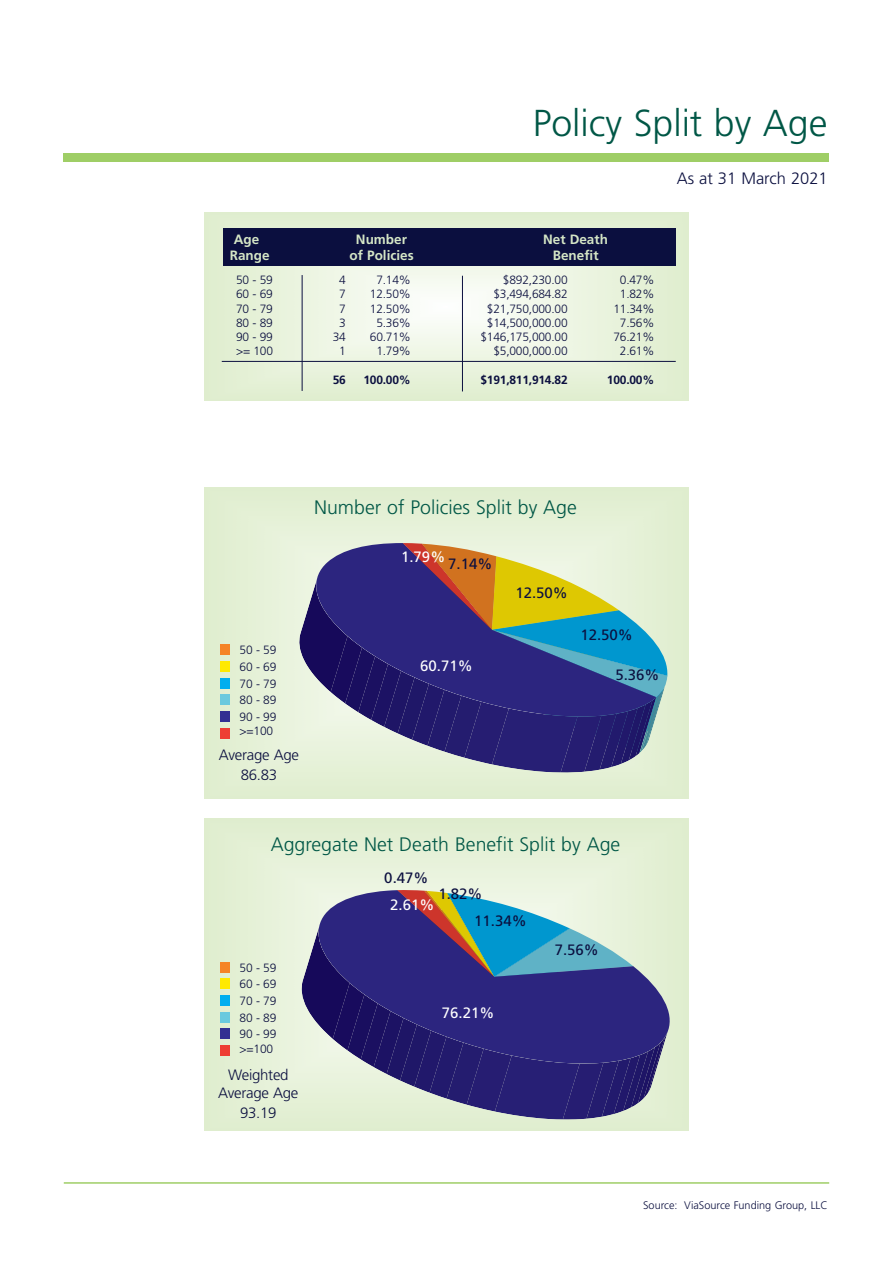
<style>
.page{position:relative;width:893px;height:1263px;background:#fff}
.page>*{position:absolute;margin:0;border:0;box-sizing:border-box;transform-origin:0 0}
.t1{font:300 37.5px "Frutiger";color:#005746}
.t2{font:300 19.5px "Frutiger";color:#005746}
.t3{font:300 16.5px "Frutiger";color:#0b0f3f}
.t4{font:15px "Frutiger";color:#0b0f3f}
.t5{font:300 15px/18px "Frutiger";letter-spacing:-.015em;color:#0b0f3f;text-align:center}
.t6{font:15px "Frutiger";color:#fff}
.t7{font:700 13.5px "Frutiger";color:#d5e6c6}
.t8{font:300 12px/14.5px "Frutiger";letter-spacing:-.015em;color:#0b0f3f}
.t9{font:700 12px "Frutiger";letter-spacing:-.015em;color:#0b0f3f}
.t10{font:300 10.95px "Frutiger";color:#0b0f3f}
</style>
<div class="page">
<div style="left:64px;top:153px;width:765px;height:9px;background:#9fce66"></div>
<svg style="left:204px;top:213px;width:484px;height:187px;background:#e7f1dc"></svg>
<div style="left:204px;top:487px;width:484px;height:312px;background:#e3efd3"></div>
<svg style="left:295px;top:644px;width:373px;height:129px"></svg>
<svg style="left:293px;top:543px;width:363px;height:176px"></svg>
<div style="left:220px;top:695px;width:10px;height:10px;background:#6ac9de"></div>
<div style="left:220px;top:711px;width:10px;height:11px;background:#323092"></div>
<div style="left:220px;top:644px;width:10px;height:11px;background:#f58427"></div>
<div style="left:220px;top:661px;width:10px;height:11px;background:#ffe901"></div>
<div style="left:220px;top:678px;width:10px;height:10px;background:#00aeef"></div>
<div style="left:220px;top:728px;width:10px;height:10px;background:#ee3e34"></div>
<div style="left:204px;top:819px;width:484px;height:311px;background:#e4f0d5"></div>
<svg style="left:298px;top:890px;width:370px;height:230px"></svg>
<div style="left:223px;top:229px;width:453px;height:37px;background:#0b0f3f"></div>
<hr style="left:222px;top:361px;width:454px;height:1px;background:#0b0f3f">
<div style="left:220px;top:1012px;width:10px;height:10px;background:#6ac9de"></div>
<div style="left:220px;top:1029px;width:10px;height:10px;background:#323092"></div>
<div style="left:220px;top:962px;width:10px;height:10px;background:#f58427"></div>
<div style="left:220px;top:978px;width:10px;height:11px;background:#ffe901"></div>
<div style="left:220px;top:995px;width:10px;height:11px;background:#00aeef"></div>
<div style="left:220px;top:1045px;width:10px;height:11px;background:#ee3e34"></div>
<hr style="left:64px;top:1182px;width:765px;height:2px;background:#9fce66">
<hr style="left:302px;top:275px;width:1px;height:116px;background:#0b0f3f">
<hr style="left:462px;top:276px;width:1px;height:115px;background:#0b0f3f">
<p class="t1" style="left:533px;top:108px;width:296px">Policy Split by Age</p>
<p class="t3" style="left:677px;top:172px;width:153px">As at 31 March 2021</p>
<p class="t7" style="left:234px;top:234px;width:27px">Age</p>
<p class="t7" style="left:356px;top:234px;width:53px">Number</p>
<p class="t7" style="left:543px;top:234px;width:66px">Net Death</p>
<p class="t7" style="left:230px;top:250px;width:41px">Range</p>
<p class="t7" style="left:350px;top:250px;width:66px">of Policies</p>
<p class="t7" style="left:553px;top:250px;width:47px">Benefit</p>
<p class="t8" style="left:236px;top:273px;width:38px">50 - 59</p>
<p class="t8" style="left:339px;top:273px;width:8px">4</p>
<p class="t8" style="left:376px;top:273px;width:36px">7.14%</p>
<p class="t8" style="left:503px;top:273px;width:66px">$892,230.00</p>
<p class="t8" style="left:620px;top:273px;width:36px">0.47%</p>
<p class="t8" style="left:236px;top:288px;width:38px">60 - 69</p>
<p class="t8" style="left:339px;top:288px;width:8px">7</p>
<p class="t8" style="left:370px;top:288px;width:43px">12.50%</p>
<p class="t8" style="left:493px;top:288px;width:76px">$3,494,684.82</p>
<p class="t8" style="left:620px;top:288px;width:36px">1.82%</p>
<p class="t8" style="left:236px;top:302px;width:38px">70 - 79</p>
<p class="t8" style="left:339px;top:302px;width:8px">7</p>
<p class="t8" style="left:370px;top:302px;width:43px">12.50%</p>
<p class="t8" style="left:487px;top:302px;width:82px">$21,750,000.00</p>
<p class="t8" style="left:613px;top:302px;width:43px">11.34%</p>
<p class="t8" style="left:236px;top:316px;width:38px">80 - 89</p>
<p class="t8" style="left:339px;top:316px;width:8px">3</p>
<p class="t8" style="left:376px;top:316px;width:36px">5.36%</p>
<p class="t8" style="left:487px;top:316px;width:82px">$14,500,000.00</p>
<p class="t8" style="left:620px;top:316px;width:36px">7.56%</p>
<p class="t8" style="left:236px;top:330px;width:38px">90 - 99</p>
<p class="t8" style="left:333px;top:330px;width:15px">34</p>
<p class="t8" style="left:370px;top:330px;width:43px">60.71%</p>
<p class="t8" style="left:480px;top:330px;width:89px">$146,175,000.00</p>
<p class="t8" style="left:613px;top:330px;width:43px">76.21%</p>
<p class="t8" style="left:236px;top:345px;width:39px">&gt;= 100</p>
<p class="t8" style="left:339px;top:345px;width:8px">1</p>
<p class="t8" style="left:376px;top:345px;width:36px">1.79%</p>
<p class="t8" style="left:493px;top:345px;width:76px">$5,000,000.00</p>
<p class="t8" style="left:620px;top:345px;width:36px">2.61%</p>
<p class="t9" style="left:333px;top:375px;width:15px">56</p>
<p class="t9" style="left:363px;top:375px;width:49px">100.00%</p>
<p class="t9" style="left:480px;top:375px;width:89px">$191,811,914.82</p>
<p class="t9" style="left:607px;top:375px;width:49px">100.00%</p>
<p class="t2" style="left:314px;top:500px;width:264px">Number of Policies Split by Age</p>
<p class="t8" style="left:240px;top:644px;width:38px">50 - 59</p>
<p class="t8" style="left:240px;top:660px;width:38px">60 - 69</p>
<p class="t8" style="left:240px;top:677px;width:38px">70 - 79</p>
<p class="t8" style="left:240px;top:694px;width:38px">80 - 89</p>
<p class="t8" style="left:240px;top:710px;width:38px">90 - 99 &gt;=100</p>
<p class="t5" style="left:219px;top:747px;width:82px">Average Age</p>
<p class="t5" style="left:241px;top:767px;width:38px">86.83</p>
<p class="t6" style="left:401px;top:550px;width:46px">1.79%</p>
<p class="t4" style="left:448px;top:558px;width:46px">7.14%</p>
<p class="t6" style="left:420px;top:659px;width:54px">60.71%</p>
<p class="t4" style="left:515px;top:586px;width:54px">12.50%</p>
<p class="t4" style="left:580px;top:628px;width:54px">12.50%</p>
<p class="t4" style="left:615px;top:669px;width:46px">5.36%</p>
<p class="t2" style="left:271px;top:836px;width:351px">Aggregate Net Death Benefit Split by Age</p>
<p class="t4" style="left:384px;top:872px;width:46px">0.47%</p>
<p class="t4" style="left:438px;top:887px;width:46px">1.82%</p>
<p class="t6" style="left:390px;top:899px;width:46px">2.61%</p>
<p class="t8" style="left:240px;top:961px;width:38px">50 - 59</p>
<p class="t8" style="left:240px;top:978px;width:38px">60 - 69</p>
<p class="t8" style="left:240px;top:994px;width:38px">70 - 79</p>
<p class="t8" style="left:240px;top:1011px;width:38px">80 - 89</p>
<p class="t8" style="left:240px;top:1028px;width:38px">90 - 99 &gt;=100</p>
<p class="t5" style="left:218px;top:1067px;width:82px">Weighted<br>Average Age</p>
<p class="t5" style="left:240px;top:1105px;width:38px">93.19</p>
<p class="t4" style="left:474px;top:914px;width:54px">11.34%</p>
<p class="t6" style="left:442px;top:1007px;width:54px">76.21%</p>
<p class="t4" style="left:555px;top:944px;width:46px">7.56%</p>
<p class="t10" style="left:643px;top:1201px;width:186px">Source: ViaSource Funding Group, LLC</p>
</div>
